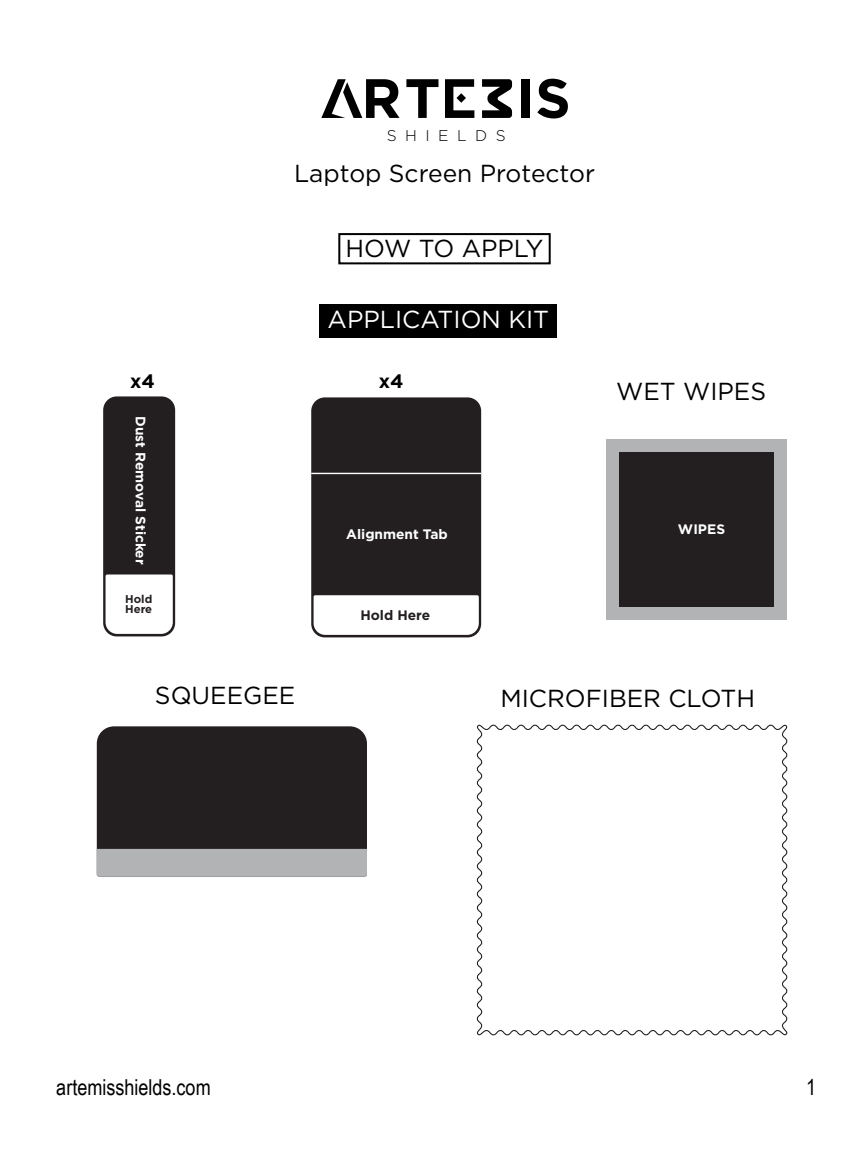
<style>
.page{position:relative;width:864px;height:1151px;background:#fff}
.page>*{position:absolute;margin:0;border:0;box-sizing:border-box;transform-origin:0 0}
.t1{font:24.6px "Gotham";color:#000}
.t2{font:24.6px "Gotham";color:#fff}
.t3{font:22px "Arial Narrow";color:#000}
.t4{font:700 19.4px "Gotham";color:#000}
.t5{font:300 15.6px "Gotham";letter-spacing:.55em;color:#000}
.t6{font:700 13.8px "Gotham";color:#fff}
.t7{font:700 13.8px "Gotham";color:#231f20}
.t8{font:700 11.2px/10.8px "Gotham";color:#231f20}
</style>
<div class="page">
<div style="left:320px;top:304px;width:237px;height:34px;background:#000"></div>
<div style="left:103px;top:396px;width:72px;height:240px;background:#231f20;border-radius:14px"></div>
<div style="left:106px;top:574px;width:67px;height:60px;background:#fff"></div>
<div style="left:311px;top:397px;width:170px;height:240px;background:#231f20;border-radius:14px"></div>
<div style="left:314px;top:595px;width:165px;height:40px;background:#fff"></div>
<hr style="left:311px;top:473px;width:170px;height:1px;background:#fff">
<div style="left:97px;top:726px;width:270px;height:122px;background:#231f20"></div>
<div style="left:97px;top:848px;width:270px;height:28px;background:#b1b3b5"></div>
<svg style="left:476px;top:724px;width:312px;height:312px"></svg>
<div style="left:606px;top:439px;width:181px;height:181px;background:#b1b3b5"></div>
<div style="left:619px;top:452px;width:155px;height:155px;background:#231f20"></div>
<div style="left:338px;top:233px;width:213px;height:31px;border:2px solid #000"></div>
<svg style="left:406px;top:79px;width:32px;height:39px"></svg>
<svg style="left:482px;top:79px;width:30px;height:39px"></svg>
<div style="left:522px;top:79px;width:8px;height:39px;background:#000"></div>
<svg style="left:537px;top:79px;width:31px;height:39px"></svg>
<svg style="left:445px;top:79px;width:29px;height:39px"></svg>
<svg style="left:321px;top:79px;width:79px;height:39px"></svg>
<p class="t5" style="left:387px;top:126px;width:121px">SHIELDS</p>
<p class="t1" style="left:294px;top:158px;width:302px">Laptop Screen Protector</p>
<p class="t1" style="left:345px;top:233px;width:200px">HOW TO APPLY</p>
<p class="t2" style="left:328px;top:304px;width:223px">APPLICATION KIT</p>
<p class="t4" style="left:130px;top:368px;width:26px">x4</p>
<p class="t4" style="left:379px;top:368px;width:26px">x4</p>
<p class="t6" style="left:150px;top:416px;width:150px;rotate:90deg">Dust Removal Sticker</p>
<p class="t8" style="left:125px;top:593px;width:29px">Hold<br>Here</p>
<p class="t6" style="left:346px;top:524px;width:103px">Alignment Tab</p>
<p class="t7" style="left:360px;top:606px;width:71px">Hold Here</p>
<p class="t1" style="left:616px;top:376px;width:151px">WET WIPES</p>
<p class="t6" style="left:678px;top:519px;width:49px">WIPES</p>
<p class="t1" style="left:155px;top:679px;width:142px">SQUEEGEE</p>
<p class="t1" style="left:500px;top:683px;width:256px">MICROFIBER CLOTH</p>
<p class="t3" style="left:56px;top:1071px;width:156px">artemisshields.com</p>
<p class="t3" style="left:806px;top:1071px;width:12px">1</p>
</div>
